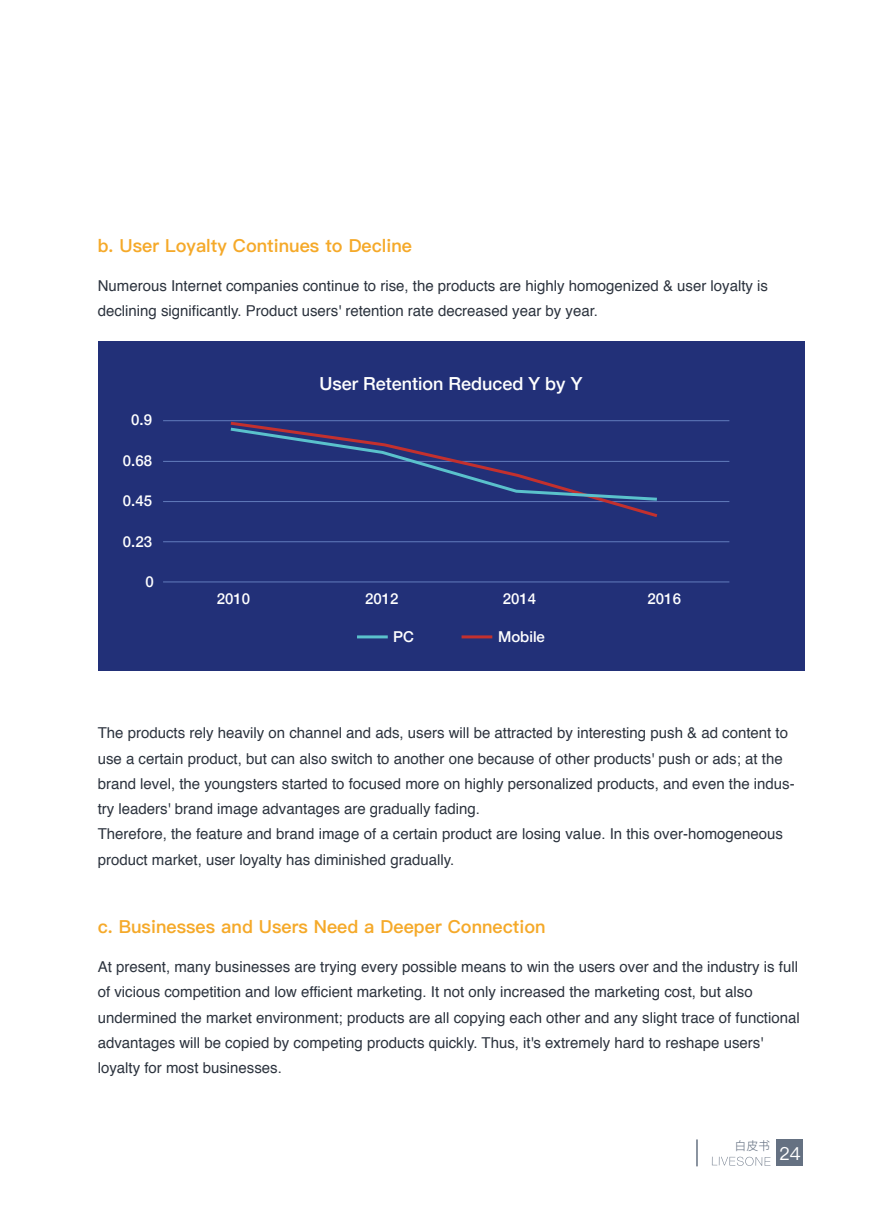
<style>
.page{position:relative;width:893px;height:1212px;background:#fff}
.page>*{position:absolute;margin:0;border:0;box-sizing:border-box;transform-origin:0 0}
.t1{font:600 18px "Ping Fang SC";color:#f5a929}
.t2{font:500 18px "Helvetica Neue";color:#fff}
.t3{font:18px "Ping Fang SC";color:#fff}
.t4{font:15px/25.2px "Helvetica";color:#2c333e}
.t5{font:500 15px "Helvetica Neue";color:#fff}
.t6{font:300 12px "Ping Fang SC";color:#657182}
</style>
<div class="page">
<div style="left:98px;top:341px;width:706px;height:330px;background:#223078"></div>
<hr style="left:163px;top:461px;width:566px;height:1px;background:#627cbd">
<hr style="left:163px;top:501px;width:566px;height:1px;background:#627cbd">
<hr style="left:163px;top:420px;width:566px;height:1px;background:#627cbd">
<hr style="left:163px;top:541px;width:566px;height:1px;background:#627cbd">
<hr style="left:163px;top:581px;width:566px;height:1px;background:#627cbd">
<hr style="left:357px;top:635px;width:31px;height:3px;background:#5ac1cc">
<hr style="left:462px;top:635px;width:30px;height:3px;background:#c3302e">
<svg style="left:227px;top:420px;width:434px;height:97px"></svg>
<svg style="left:712px;top:1157px;width:58px;height:9px"></svg>
<div style="left:776px;top:1139px;width:27px;height:27px;background:#657182"></div>
<hr style="left:696px;top:1139px;width:2px;height:27px;background:#657182">
<p class="t1" style="left:98px;top:234px;width:316px">b. User Loyalty Continues to Decline</p>
<p class="t4" style="left:98px;top:273px;width:672px">Numerous Internet companies continue to rise, the products are highly homogenized &amp; user loyalty is declining significantly. Product users' retention rate decreased year by year.</p>
<p class="t5" style="left:131px;top:408px;width:22px">0.9</p>
<p class="t5" style="left:123px;top:448px;width:31px">0.68</p>
<p class="t5" style="left:123px;top:489px;width:31px">0.45</p>
<p class="t5" style="left:123px;top:529px;width:31px">0.23</p>
<p class="t5" style="left:145px;top:570px;width:10px">0</p>
<p class="t2" style="left:320px;top:369px;width:264px">User Retention Reduced Y by Y</p>
<p class="t5" style="left:217px;top:586px;width:35px">2010</p>
<p class="t5" style="left:365px;top:586px;width:35px">2012</p>
<p class="t5" style="left:503px;top:586px;width:35px">2014</p>
<p class="t5" style="left:648px;top:586px;width:35px">2016</p>
<p class="t5" style="left:393px;top:625px;width:22px">PC</p>
<p class="t5" style="left:498px;top:625px;width:48px">Mobile</p>
<p class="t4" style="left:98px;top:721px;width:699px">The products rely heavily on channel and ads, users will be attracted by interesting push &amp; ad content to use a certain product, but can also switch to another one because of other products' push or ads; at the brand level, the youngsters started to focused more on highly personalized products, and even the indus&shy;try leaders' brand image advantages are gradually fading.<br>Therefore, the feature and brand image of a certain product are losing value. In this over-homogeneous product market, user loyalty has diminished gradually.</p>
<p class="t1" style="left:98px;top:916px;width:449px">c. Businesses and Users Need a Deeper Connection</p>
<p class="t4" style="left:98px;top:955px;width:703px">At present, many businesses are trying every possible means to win the users over and the industry is full of vicious competition and low efficient marketing. It not only increased the marketing cost, but also undermined the market environment; products are all copying each other and any slight trace of functional advantages will be copied by competing products quickly. Thus, it's extremely hard to reshape users' loyalty for most businesses.</p>
<p class="t6" style="left:734px;top:1138px;width:37px">白皮书</p>
<p class="t3" style="left:779px;top:1142px;width:23px">24</p>
</div>
